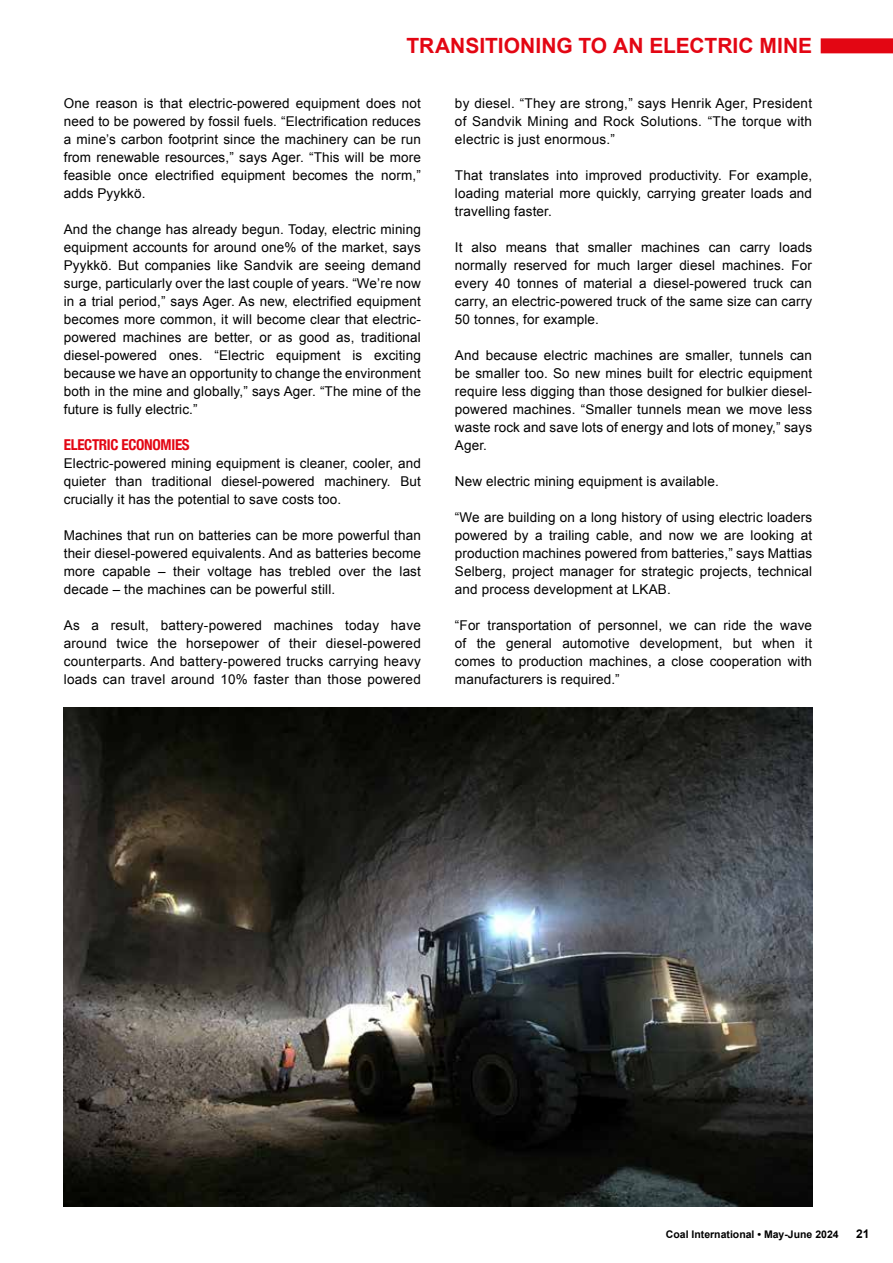
<style>
.page{position:relative;width:893px;height:1263px;background:#fff}
.page>*{position:absolute;margin:0;border:0;box-sizing:border-box;transform-origin:0 0}
.t1{font:700 21px "Arial";color:#e30613}
.t2{font:700 condensed 15px "Helvetica Neue";letter-spacing:-.02em;color:#e30613}
.t3{font:13.5px/18px "Arial";letter-spacing:.01em;color:#000;text-align:justify}
.t4{font:700 12px "Arial";color:#000}
.t5{font:700 10.5px "Arial";color:#000}
</style>
<div class="page">
<div style="left:821px;top:38px;width:72px;height:15px;background:#e30613"></div>
<img style="left:64px;top:708px;width:748px;height:498px">
<h1 class="t1" style="left:406px;top:38px;width:407px">TRANSITIONING TO AN ELECTRIC MINE</h1>
<p class="t3" style="left:64px;top:95px;width:359px">One reason is that electric-powered equipment does not need to be powered by fossil fuels. “Electrification reduces a mine’s carbon footprint since the machinery can be run from renewable resources,” says Ager. “This will be more feasible once electrified equipment becomes the norm,” adds Pyykkö.</p>
<p class="t3" style="left:64px;top:221px;width:359px">And the change has already begun. Today, electric mining equipment accounts for around one% of the market, says Pyykkö. But companies like Sandvik are seeing demand surge, particularly over the last couple of years. “We’re now in a trial period,” says Ager. As new, electrified equipment becomes more common, it will become clear that electric&shy;powered machines are better, or as good as, traditional diesel-powered ones. “Electric equipment is exciting because we have an opportunity to change the environment both in the mine and globally,” says Ager. “The mine of the future is fully electric.”</p>
<p class="t2" style="left:64px;top:439px;width:127px">ELECTRIC ECONOMIES</p>
<p class="t3" style="left:64px;top:455px;width:359px">Electric-powered mining equipment is cleaner, cooler, and quieter than traditional diesel-powered machinery. But crucially it has the potential to save costs too.</p>
<p class="t3" style="left:64px;top:527px;width:359px">Machines that run on batteries can be more powerful than their diesel-powered equivalents. And as batteries become more capable – their voltage has trebled over the last decade – the machines can be powerful still.</p>
<p class="t3" style="left:64px;top:617px;width:359px">As a result, battery-powered machines today have around twice the horsepower of their diesel-powered counterparts. And battery-powered trucks carrying heavy loads can travel around 10% faster than those powered</p>
<p class="t3" style="left:455px;top:95px;width:359px">by diesel. “They are strong,” says Henrik Ager, President of Sandvik Mining and Rock Solutions. “The torque with electric is just enormous.”</p>
<p class="t3" style="left:455px;top:167px;width:359px">That translates into improved productivity. For example, loading material more quickly, carrying greater loads and travelling faster.</p>
<p class="t3" style="left:455px;top:239px;width:359px">It also means that smaller machines can carry loads normally reserved for much larger diesel machines. For every 40 tonnes of material a diesel-powered truck can carry, an electric-powered truck of the same size can carry 50 tonnes, for example.</p>
<p class="t3" style="left:455px;top:347px;width:359px">And because electric machines are smaller, tunnels can be smaller too. So new mines built for electric equipment require less digging than those designed for bulkier diesel&shy;powered machines. “Smaller tunnels mean we move less waste rock and save lots of energy and lots of money,” says Ager.</p>
<p class="t3" style="left:455px;top:473px;width:265px">New electric mining equipment is available.</p>
<p class="t3" style="left:455px;top:509px;width:359px">“We are building on a long history of using electric loaders powered by a trailing cable, and now we are looking at production machines powered from batteries,” says Mattias Selberg, project manager for strategic projects, technical and process development at LKAB.</p>
<p class="t3" style="left:455px;top:617px;width:359px">“For transportation of personnel, we can ride the wave of the general automotive development, but when it comes to production machines, a close cooperation with manufacturers is required.”</p>
<p class="t5" style="left:666px;top:1230px;width:174px">Coal International • May-June 2024</p>
<p class="t4" style="left:856px;top:1229px;width:15px">21</p>
</div>
